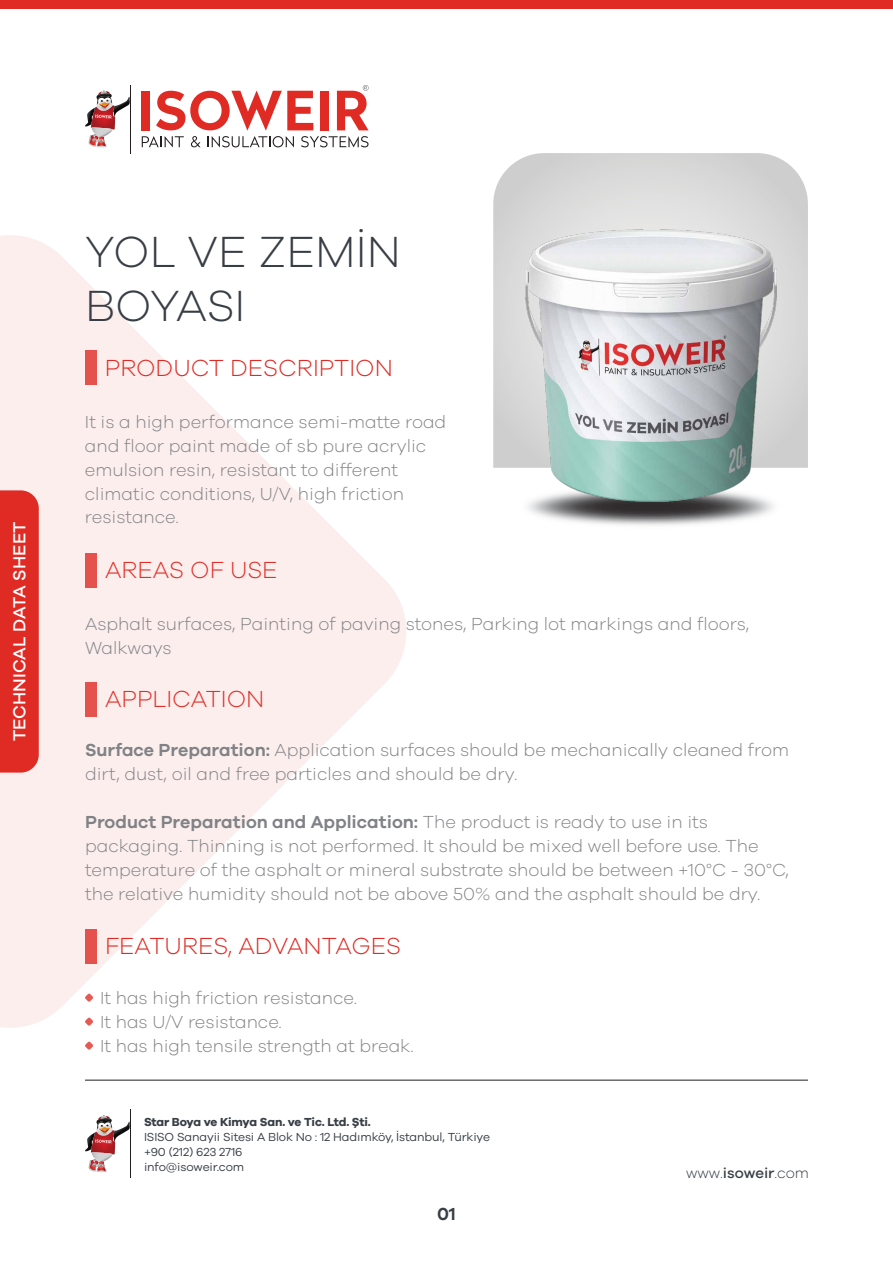
<style>
.page{position:relative;width:893px;height:1263px;background:#fff}
.page>*{position:absolute;margin:0;border:0;box-sizing:border-box;transform-origin:0 0}
.t1{font:300 45px/54px "Galano Grotesque";color:#383e45}
.t2{font:300 24px "Galano Grotesque";color:#e02b25}
.t3{font:300 24px "Galano Grotesque";color:#e0312a}
.t4{font:300 18px/24px "Galano Grotesque";color:#808285}
.t5{font:500 18px "Galano Grotesque";color:#fff}
.t6{font:600 18px "Galano Grotesque";color:#373e45}
.t7{font:300 15px "Galano Grotesque";color:#373e45}
.t8{font:12px/15px "Galano Grotesque";letter-spacing:-.01em;color:#373e45}
.t9{font:700 12px "Galano Grotesque";letter-spacing:-.02em;color:#373e45}
.s1{font-weight:600}
.s2{font-weight:500}
</style>
<div class="page">
<svg style="left:0;top:235px;width:406px;height:793px;fill:#fceeed"></svg>
<div style="left:0;top:490px;width:39px;height:283px;background:#e02b25"></div>
<hr style="left:130px;top:85px;width:1px;height:68px;background:#231f20">
<svg style="left:85px;top:91px;width:45px;height:56px"></svg>
<svg style="left:142px;top:136px;width:42px;height:11px"></svg>
<svg style="left:191px;top:136px;width:10px;height:11px"></svg>
<svg style="left:208px;top:136px;width:86px;height:11px"></svg>
<svg style="left:301px;top:136px;width:68px;height:11px"></svg>
<div style="left:142px;top:91px;width:8px;height:39px;background:#e02b25"></div>
<svg style="left:156px;top:91px;width:157px;height:39px"></svg>
<div style="left:320px;top:91px;width:8px;height:39px;background:#e02b25"></div>
<svg style="left:337px;top:85px;width:32px;height:45px"></svg>
<hr style="left:130px;top:1110px;width:1px;height:68px;background:#231f20">
<svg style="left:85px;top:1115px;width:45px;height:57px"></svg>
<hr style="left:85px;top:1080px;width:723px;height:1px;background:#231f20">
<div style="left:0;top:0;width:893px;height:9px;background:#e02b25"></div>
<img style="left:527px;top:502px;width:247px;height:24px">
<svg style="left:493px;top:153px;width:315px;height:315px;background:#d8d8d8"></svg>
<div style="left:85px;top:351px;width:11px;height:34px;background:#e5524d"></div>
<div style="left:85px;top:553px;width:11px;height:34px;background:#e5524d"></div>
<div style="left:85px;top:682px;width:11px;height:34px;background:#e5524d"></div>
<div style="left:85px;top:929px;width:11px;height:34px;background:#e5524d"></div>
<svg style="left:85px;top:1017px;width:8px;height:9px"></svg>
<svg style="left:85px;top:1042px;width:8px;height:8px"></svg>
<svg style="left:85px;top:993px;width:8px;height:9px"></svg>
<img style="left:525px;top:230px;width:251px;height:272px">
<p class="t5" style="left:9px;top:741px;width:221px;rotate:-90deg">TECHNICAL DATA SHEET</p>
<h1 class="t1" style="left:85px;top:224px;width:317px">YOL VE ZEMİN<br>BOYASI</h1>
<h2 class="t2" style="left:105px;top:353px;width:289px">PRODUCT DESCRIPTION</h2>
<p class="t4" style="left:85px;top:409px;width:363px">It is a high performance semi-matte road and floor paint made of sb pure acrylic emulsion resin, resistant to different climatic conditions, U/V, high friction resistance.</p>
<h2 class="t3" style="left:105px;top:556px;width:174px">AREAS OF USE</h2>
<p class="t4" style="left:85px;top:611px;width:666px">Asphalt surfaces, Painting of paving stones, Parking lot markings and floors,<br>Walkways</p>
<h2 class="t3" style="left:105px;top:685px;width:161px">APPLICATION</h2>
<p class="t4" style="left:85px;top:737px;width:706px"><span class="s1">Surface Preparation:</span> Application surfaces should be mechanically cleaned from dirt, dust, oil and free particles and should be dry.</p>
<p class="t4" style="left:85px;top:809px;width:705px"><span class="s1">Product Preparation and Application:</span> The product is ready to use in its packaging. Thinning is not performed. It should be mixed well before use. The temperature of the asphalt or mineral substrate should be between +10°C - 30°C, the relative humidity should not be above 50% and the asphalt should be dry.</p>
<h2 class="t2" style="left:105px;top:932px;width:298px">FEATURES, ADVANTAGES</h2>
<p class="t4" style="left:100px;top:985px;width:315px">It has high friction resistance.<br>It has U/V resistance.<br>It has high tensile strength at break.</p>
<p class="t9" style="left:144px;top:1114px;width:228px">Star Boya ve Kimya San. ve Tic. Ltd. Şti.</p>
<p class="t8" style="left:144px;top:1128px;width:347px">ISISO Sanayii Sitesi A Blok No : 12 Hadımköy, İstanbul, Türkiye +90 (212) 623 2716<br>info@isoweir.com</p>
<p class="t6" style="left:437px;top:1203px;width:20px">01</p>
<p class="t7" style="left:686px;top:1164px;width:124px">www.<span class="s2">isoweir</span>.com</p>
</div>
